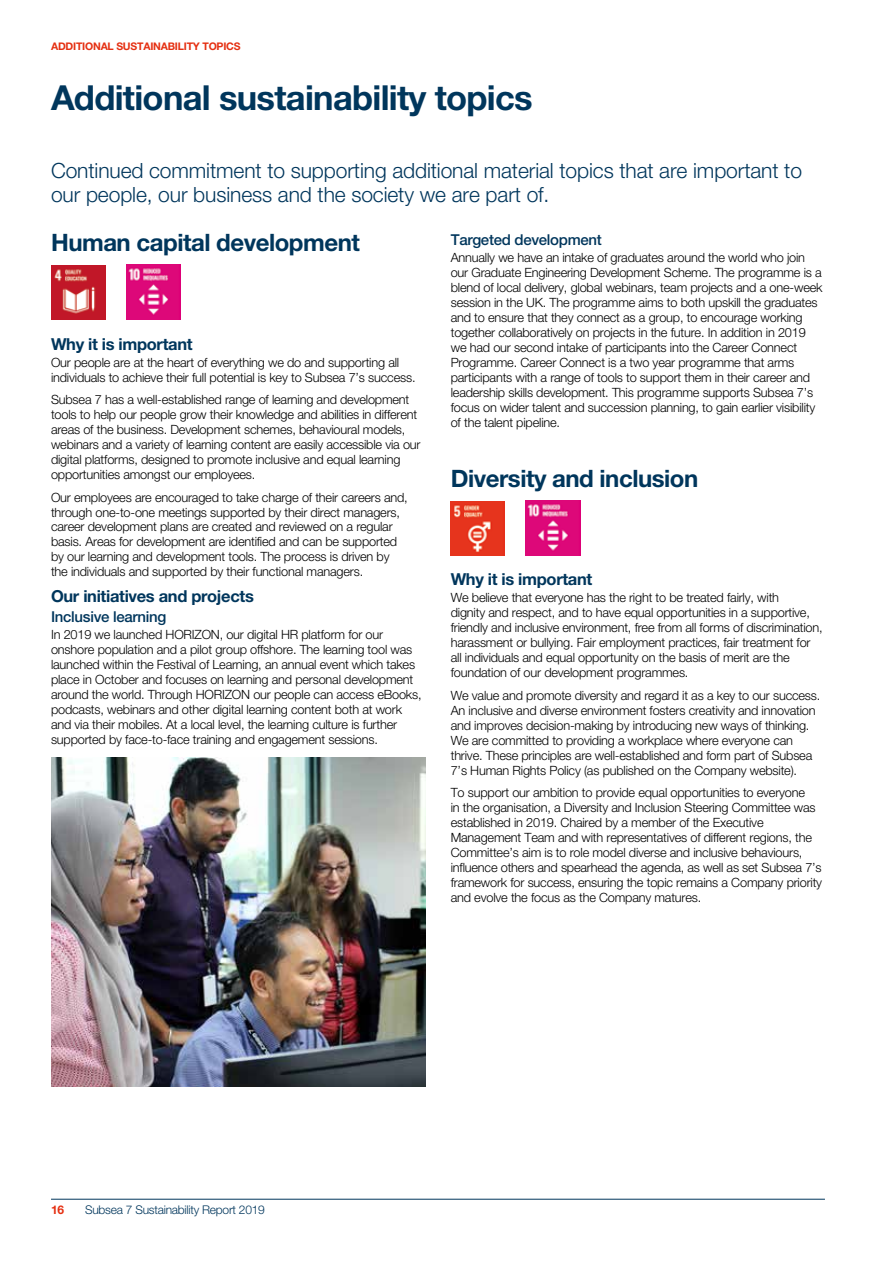
<style>
.page{position:relative;width:893px;height:1263px;background:#fff}
.page>*{position:absolute;margin:0;border:0;box-sizing:border-box;transform-origin:0 0}
.t1{font:700 34.5px "Helvetica Neue LT Std";letter-spacing:-.02em;color:#00365c}
.t2{font:700 24px "Helvetica Neue LT Std";letter-spacing:-.02em;color:#00365c}
.t3{font:300 21px/24px "Helvetica Neue LT Std";letter-spacing:-.005em;color:#00365c}
.t4{font:700 16.5px "Helvetica Neue LT Std";letter-spacing:-.02em;color:#00365c}
.t5{font:500 15px "Helvetica Neue LT Std";letter-spacing:-.02em;color:#00365c}
.t6{font:300 12.75px/15px "Helvetica Neue LT Std";letter-spacing:-.015em;color:#000}
.t7{font:300 12px "Helvetica Neue LT Std";letter-spacing:-.02em;color:#00365c}
.t8{font:700 12px "Helvetica Neue LT Std";color:#e53012}
.t9{font:700 10.5px "Helvetica Neue LT Std";letter-spacing:-.02em;color:#e53012}
</style>
<div class="page">
<img style="left:526px;top:501px;width:54px;height:54px">
<img style="left:451px;top:501px;width:54px;height:54px">
<img style="left:126px;top:265px;width:54px;height:54px">
<img style="left:51px;top:265px;width:54px;height:54px">
<img style="left:51px;top:758px;width:374px;height:328px">
<hr style="left:51px;top:1199px;width:774px;height:1px;background:#00365c">
<p class="t9" style="left:51px;top:40px;width:191px">ADDITIONAL SUSTAINABILITY TOPICS</p>
<h1 class="t1" style="left:51px;top:76px;width:483px">Additional sustainability topics</h1>
<h3 class="t3" style="left:51px;top:158px;width:752px">Continued commitment to supporting additional material topics that are important to our people, our business and the society we are part of.</h3>
<h2 class="t2" style="left:51px;top:228px;width:310px">Human capital development</h2>
<p class="t4" style="left:51px;top:333px;width:143px">Why it is important</p>
<p class="t6" style="left:51px;top:354px;width:366px">Our people are at the heart of everything we do and supporting all individuals to achieve their full potential is key to Subsea 7’s success.</p>
<p class="t6" style="left:51px;top:392px;width:371px">Subsea 7 has a well-established range of learning and development tools to help our people grow their knowledge and abilities in different areas of the business. Development schemes, behavioural models, webinars and a variety of learning content are easily accessible via our digital platforms, designed to promote inclusive and equal learning opportunities amongst our employees.</p>
<p class="t6" style="left:51px;top:489px;width:358px">Our employees are encouraged to take charge of their careers and, through one-to-one meetings supported by their direct managers, career development plans are created and reviewed on a regular basis. Areas for development are identified and can be supported by our learning and development tools. The process is driven by the individuals and supported by their functional managers.</p>
<p class="t4" style="left:51px;top:586px;width:204px">Our initiatives and projects</p>
<p class="t5" style="left:51px;top:608px;width:117px">Inclusive learning</p>
<p class="t6" style="left:51px;top:627px;width:372px">In 2019 we launched HORIZON, our digital HR platform for our onshore population and a pilot group offshore. The learning tool was launched within the Festival of Learning, an annual event which takes place in October and focuses on learning and personal development around the world. Through HORIZON our people can access eBooks, podcasts, webinars and other digital learning content both at work and via their mobiles. At a local level, the learning culture is further supported by face-to-face training and engagement sessions.</p>
<p class="t5" style="left:451px;top:230px;width:153px">Targeted development</p>
<p class="t6" style="left:451px;top:249px;width:373px">Annually we have an intake of graduates around the world who join our Graduate Engineering Development Scheme. The programme is a blend of local delivery, global webinars, team projects and a one-week session in the UK. The programme aims to both upskill the graduates and to ensure that they connect as a group, to encourage working together collaboratively on projects in the future. In addition in 2019 we had our second intake of participants into the Career Connect Programme. Career Connect is a two year programme that arms participants with a range of tools to support them in their career and leadership skills development. This programme supports Subsea 7’s focus on wider talent and succession planning, to gain earlier visibility of the talent pipeline.</p>
<h2 class="t2" style="left:451px;top:463px;width:249px">Diversity and inclusion</h2>
<p class="t4" style="left:451px;top:569px;width:143px">Why it is important</p>
<p class="t6" style="left:451px;top:590px;width:373px">We believe that everyone has the right to be treated fairly, with<br>dignity and respect, and to have equal opportunities in a supportive, friendly and inclusive environment, free from all forms of discrimination, harassment or bullying. Fair employment practices, fair treatment for all individuals and equal opportunity on the basis of merit are the foundation of our development programmes.</p>
<p class="t6" style="left:451px;top:687px;width:371px">We value and promote diversity and regard it as a key to our success.<br>An inclusive and diverse environment fosters creativity and innovation and improves decision-making by introducing new ways of thinking.<br>We are committed to providing a workplace where everyone can thrive. These principles are well-established and form part of Subsea 7’s Human Rights Policy (as published on the Company website).</p>
<p class="t6" style="left:451px;top:785px;width:373px">To support our ambition to provide equal opportunities to everyone<br>in the organisation, a Diversity and Inclusion Steering Committee was established in 2019. Chaired by a member of the Executive Management Team and with representatives of different regions, the Committee’s aim is to role model diverse and inclusive behaviours, influence others and spearhead the agenda, as well as set Subsea 7’s framework for success, ensuring the topic remains a Company priority and evolve the focus as the Company matures.</p>
<p class="t8" style="left:51px;top:1202px;width:15px">16</p>
<p class="t7" style="left:85px;top:1202px;width:181px">Subsea 7 Sustainability Report 2019</p>
</div>
